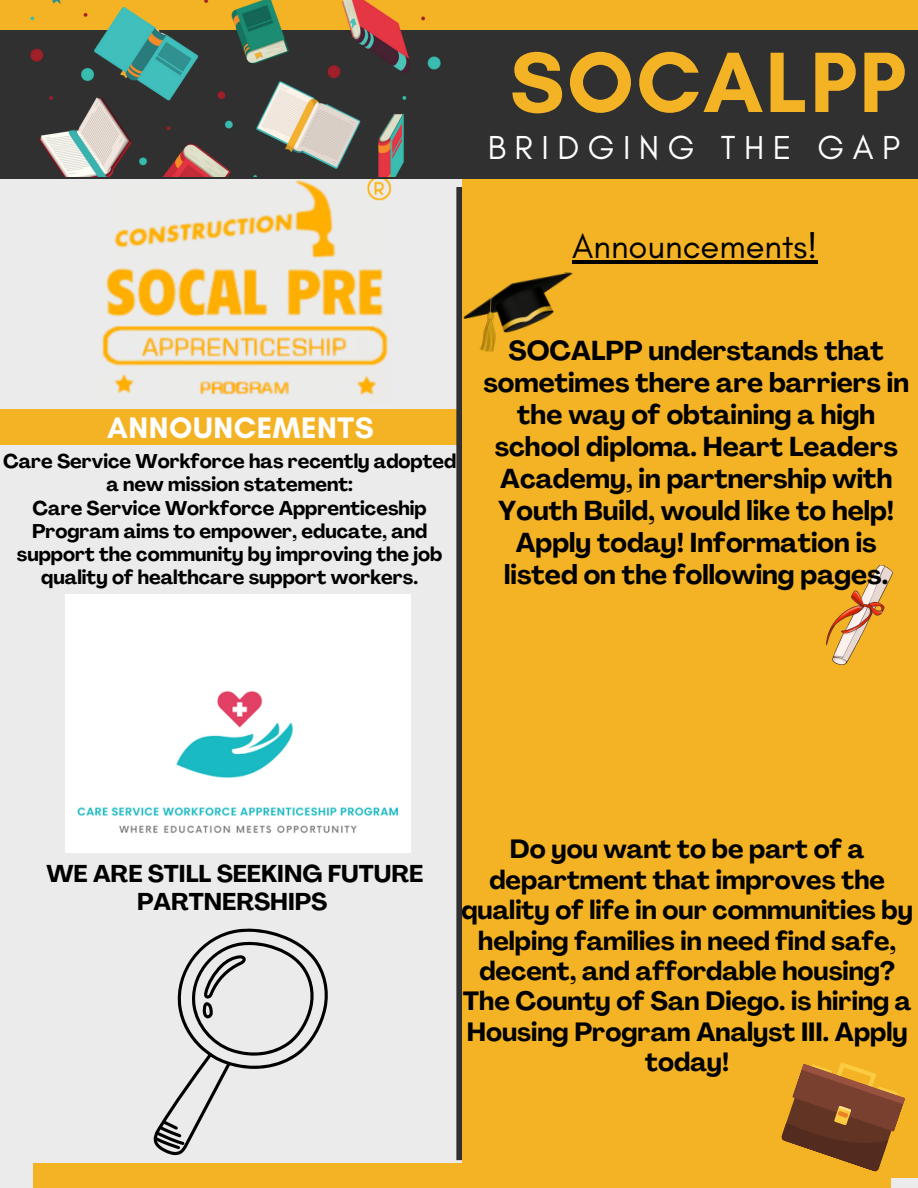
<style>
.page{position:relative;width:918px;height:1188px;background:#ebebeb}
.page>*{position:absolute;margin:0;border:0;box-sizing:border-box;transform-origin:0 0}
.t1{font:700 87.15px "Glacial Indifference";letter-spacing:.025em;color:#f4b324}
.t2{font:34.5px "Glacial Indifference";color:#000}
.t3{font:33.9px "Glacial Indifference";letter-spacing:.25em;color:#fff}
.t4{font:700 30.3px "Glacial Indifference";letter-spacing:.02em;color:#fff}
.t5{font:700 27px/32.1px "Agrandir";color:#000;text-align:center}
.t6{font:700 26.1px/30.5px "Agrandir";color:#000;text-align:center}
.t7{font:700 24px/28.2px "Agrandir";color:#000;text-align:center}
.t8{font:700 19.65px/23.2px "Agrandir";color:#000;text-align:center}
</style>
<div class="page">
<div style="left:462px;top:169px;width:456px;height:1009px;background:#f4b324"></div>
<img style="left:102px;top:179px;width:290px;height:217px">
<div style="left:0;top:409px;width:478px;height:36px;background:#f4b324"></div>
<div style="left:456px;top:187px;width:6px;height:973px;background:#303030"></div>
<div style="left:33px;top:1164px;width:858px;height:24px;background:#f4b324"></div>
<div style="left:0;top:0;width:918px;height:31px;background:#f4b324"></div>
<div style="left:0;top:31px;width:918px;height:148px;background:#303030"></div>
<img style="left:65px;top:594px;width:345px;height:259px">
<svg style="left:154px;top:928px;width:174px;height:227px"></svg>
<img style="left:826px;top:565px;width:67px;height:99px">
<img style="left:463px;top:272px;width:109px;height:80px">
<svg style="left:781px;top:1062px;width:124px;height:110px"></svg>
<img style="left:6px;top:0;width:459px;height:176px">
<hr style="left:572px;top:260px;width:246px;height:4px;background:#000">
<p class="t1" style="left:510px;top:29px;width:398px">SOCALPP</p>
<p class="t3" style="left:488px;top:127px;width:414px">BRIDGING THE GAP</p>
<p class="t2" style="left:572px;top:225px;width:247px">Announcements!</p>
<p class="t4" style="left:107px;top:409px;width:268px">ANNOUNCEMENTS</p>
<p class="t8" style="left:3px;top:452px;width:455px">Care Service Workforce has recently adopted a new mission statement:</p>
<p class="t8" style="left:17px;top:498px;width:427px">Care Service Workforce Apprenticeship Program aims to empower, educate, and support the community by improving the job quality of healthcare support workers.</p>
<p class="t5" style="left:483px;top:337px;width:427px">SOCALPP understands that sometimes there are barriers in the way of obtaining a high school diploma. Heart Leaders<br>Academy, in partnership with<br>Youth Build, would like to help!<br>Apply today! Information is listed on the following pages.</p>
<p class="t7" style="left:46px;top:862px;width:378px">WE ARE STILL SEEKING FUTURE<br>PARTNERSHIPS</p>
<p class="t6" style="left:461px;top:837px;width:453px">Do you want to be part of a department that improves the quality of life in our communities by helping families in need find safe, decent, and affordable housing?<br>The County of San Diego. is hiring a<br>Housing Program Analyst III. Apply today!</p>
</div>
